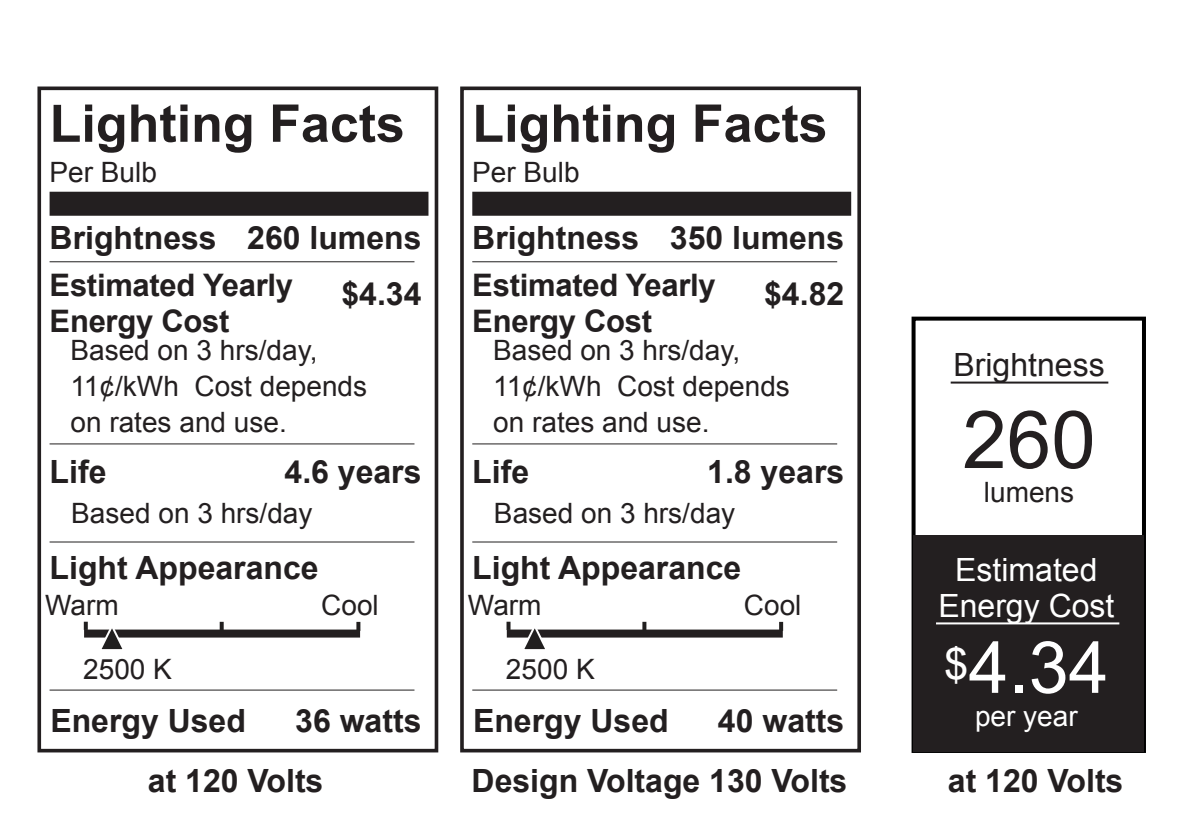
<style>
.page{position:relative;width:1184px;height:830px;background:#fff}
.page>*{position:absolute;margin:0;border:0;box-sizing:border-box;transform-origin:0 0}
.t1{font:80px "Arial";color:#231f20}
.t2{font:72px "Arial";color:#fff}
.t3{font:700 52px "Arial";color:#231f20}
.t4{font:700 32px "Arial";color:#231f20}
.t5{font:32px/36px "Arial";color:#fff;text-align:center}
.t6{font:32px "Arial";color:#231f20}
.t7{font:700 31.2px "Arial";letter-spacing:-.01em;color:#231f20}
.t8{font:28px/36px "Arial";color:#231f20}
.t9{font:28px "Arial";color:#fff}
</style>
<div class="page">
<div style="left:912px;top:316px;width:234px;height:436px;border:4px solid #000"></div>
<div style="left:913px;top:535px;width:231px;height:216px;background:#231f20"></div>
<hr style="left:951px;top:381px;width:157px;height:2px;background:#231f20">
<hr style="left:936px;top:622px;width:183px;height:2px;background:#fff">
<div style="left:37px;top:86px;width:401px;height:666px;background:#fff;border:4px solid #231f20"></div>
<hr style="left:50px;top:261px;width:364px;height:1px;background:#211f1f">
<hr style="left:50px;top:443px;width:364px;height:1px;background:#211f1f">
<hr style="left:50px;top:541px;width:364px;height:1px;background:#211f1f">
<hr style="left:50px;top:689px;width:364px;height:1px;background:#211f1f">
<div style="left:50px;top:192px;width:378px;height:24px;background:#231f20"></div>
<div style="left:84px;top:629px;width:276px;height:8px;background:#231f20"></div>
<svg style="left:356px;top:621px;width:4px;height:9px"></svg>
<svg style="left:220px;top:621px;width:4px;height:9px"></svg>
<svg style="left:84px;top:621px;width:4px;height:8px"></svg>
<svg style="left:97px;top:628px;width:30px;height:22px"></svg>
<div style="left:460px;top:86px;width:401px;height:666px;background:#fff;border:4px solid #231f20"></div>
<hr style="left:472px;top:261px;width:365px;height:1px;background:#211f1f">
<hr style="left:472px;top:443px;width:365px;height:1px;background:#211f1f">
<hr style="left:472px;top:541px;width:365px;height:1px;background:#211f1f">
<hr style="left:472px;top:689px;width:365px;height:1px;background:#211f1f">
<div style="left:472px;top:192px;width:379px;height:24px;background:#231f20"></div>
<div style="left:507px;top:629px;width:276px;height:8px;background:#231f20"></div>
<svg style="left:779px;top:621px;width:4px;height:9px"></svg>
<svg style="left:642px;top:621px;width:4px;height:9px"></svg>
<svg style="left:507px;top:621px;width:4px;height:8px"></svg>
<svg style="left:520px;top:628px;width:30px;height:22px"></svg>
<h3 class="t3" style="left:50px;top:89px;width:357px">Lighting Facts</h3>
<p class="t8" style="left:50px;top:154px;width:109px">Per Bulb</p>
<h3 class="t3" style="left:472px;top:89px;width:357px">Lighting Facts</h3>
<p class="t8" style="left:472px;top:154px;width:109px">Per Bulb</p>
<p class="t4" style="left:50px;top:216px;width:373px">Brightness 260 lumens</p>
<p class="t4" style="left:472px;top:216px;width:373px">Brightness 350 lumens</p>
<p class="t7" style="left:50px;top:264px;width:245px">Estimated Yearly</p>
<p class="t4" style="left:341px;top:272px;width:82px">$4.34</p>
<p class="t7" style="left:50px;top:300px;width:181px">Energy Cost</p>
<p class="t8" style="left:70px;top:333px;width:298px">Based on 3 hrs/day,<br>11¢/kWh Cost depends on rates and use.</p>
<p class="t7" style="left:472px;top:264px;width:245px">Estimated Yearly</p>
<p class="t4" style="left:764px;top:272px;width:82px">$4.82</p>
<p class="t7" style="left:472px;top:300px;width:181px">Energy Cost</p>
<p class="t8" style="left:493px;top:333px;width:298px">Based on 3 hrs/day,<br>11¢/kWh Cost depends on rates and use.</p>
<p class="t4" style="left:50px;top:450px;width:58px">Life</p>
<p class="t4" style="left:285px;top:450px;width:138px">4.6 years</p>
<p class="t4" style="left:472px;top:450px;width:58px">Life</p>
<p class="t4" style="left:707px;top:450px;width:138px">1.8 years</p>
<p class="t8" style="left:71px;top:495px;width:243px">Based on 3 hrs/day</p>
<p class="t4" style="left:50px;top:546px;width:271px">Light Appearance</p>
<p class="t8" style="left:45px;top:587px;width:75px">Warm</p>
<p class="t8" style="left:321px;top:587px;width:59px">Cool</p>
<p class="t8" style="left:494px;top:495px;width:243px">Based on 3 hrs/day</p>
<p class="t4" style="left:472px;top:546px;width:271px">Light Appearance</p>
<p class="t8" style="left:468px;top:587px;width:75px">Warm</p>
<p class="t8" style="left:744px;top:587px;width:59px">Cool</p>
<p class="t8" style="left:83px;top:651px;width:90px">2500 K</p>
<p class="t8" style="left:506px;top:651px;width:90px">2500 K</p>
<p class="t4" style="left:50px;top:699px;width:197px">Energy Used</p>
<p class="t4" style="left:295px;top:699px;width:128px">36 watts</p>
<p class="t4" style="left:473px;top:699px;width:197px">Energy Used</p>
<p class="t4" style="left:718px;top:699px;width:128px">40 watts</p>
<p class="t6" style="left:954px;top:343px;width:153px">Brightness</p>
<h1 class="t1" style="left:962px;top:387px;width:135px">260</h1>
<p class="t8" style="left:984px;top:474px;width:92px">lumens</p>
<p class="t5" style="left:938px;top:551px;width:178px">Estimated<br>Energy Cost</p>
<h2 class="t2" style="left:944px;top:620px;width:166px"><sup>$</sup>4.34</h2>
<p class="t9" style="left:975px;top:698px;width:104px">per year</p>
<p class="t4" style="left:148px;top:759px;width:177px">at 120 Volts</p>
<p class="t4" style="left:472px;top:759px;width:377px">Design Voltage 130 Volts</p>
<p class="t4" style="left:948px;top:759px;width:177px">at 120 Volts</p>
</div>
